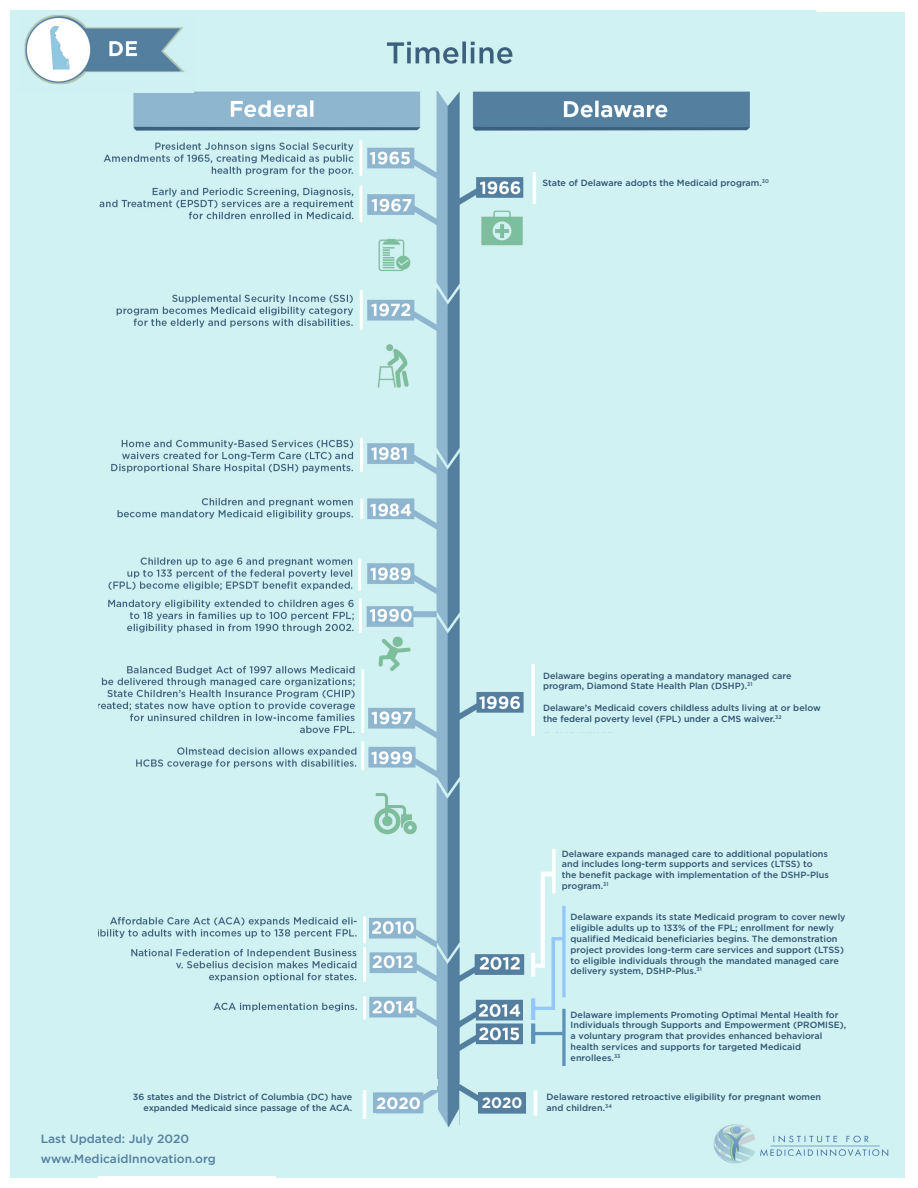
<style>
.page{position:relative;width:918px;height:1188px;background:#fff}
.page>*{position:absolute;margin:0;border:0;box-sizing:border-box;transform-origin:0 0}
.t1{font:700 16.5px "Gotham";color:#fff}
.t2{font:700 15px "Gotham";color:#fff}
.t3{font:500 12px "Gotham";color:#547f9f}
.t4{font:500 9px/10.8px "Gotham";color:#2f5472}
.t5{font:500 5.25px "Gotham";color:#2f5472}
</style>
<div class="page">
<div style="left:98px;top:1102px;width:512px;height:74px;background:#d0f2f3"></div>
<img style="left:98px;top:10px;width:719px;height:1118px">
<div style="left:808px;top:12px;width:96px;height:1166px;background:#d0f2f3"></div>
<div style="left:10px;top:10px;width:88px;height:1168px;background:#d0f2f3"></div>
<div style="left:68px;top:13px;width:168px;height:71px;background:#d0f2f3"></div>
<div style="left:585px;top:1109px;width:232px;height:62px;background:#d0f2f3"></div>
<div style="left:276px;top:1166px;width:541px;height:12px;background:#d0f2f3"></div>
<img style="left:98px;top:10px;width:95px;height:83px">
<div style="left:547px;top:1093px;width:278px;height:43px;background:#d0f2f3"></div>
<img style="left:374px;top:1090px;width:63px;height:29px">
<div style="left:373px;top:1092px;width:50px;height:21px;background:#8eb6cf;border:2px solid #8eb6cf"></div>
<div style="left:121px;top:1093px;width:231px;height:22px;background:#d0f2f3"></div>
<hr style="left:363px;top:1081px;width:3px;height:38px;background:#fff">
<div style="left:46px;top:1027px;width:391px;height:63px;background:#d0f2f3"></div>
<div style="left:459px;top:1097px;width:63px;height:37px;background:#d0f2f3"></div>
<img style="left:24px;top:10px;width:168px;height:78px">
<img style="left:459px;top:1083px;width:70px;height:41px">
<div style="left:479px;top:1093px;width:47px;height:20px;background:#547f9f"></div>
<hr style="left:534px;top:1091px;width:3px;height:24px;background:#fff">
<img style="left:713px;top:1124px;width:176px;height:40px">
<div style="left:542px;top:179px;width:278px;height:43px;background:#d0f2f3"></div>
<div style="left:543px;top:661px;width:278px;height:71px;background:#d0f2f3"></div>
<div style="left:571px;top:892px;width:278px;height:193px;background:#d0f2f3"></div>
<div style="left:562px;top:839px;width:278px;height:56px;background:#d0f2f3"></div>
<div style="left:554px;top:1066px;width:17px;height:17px;background:#d0f2f3"></div>
<p class="t4" style="left:542px;top:177px;width:228px">State of Delaware adopts the Medicaid program.<sup>30</sup></p>
<p class="t4" style="left:543px;top:670px;width:250px">Delaware begins operating a mandatory managed care program, Diamond State Health Plan (DSHP).<sup>31</sup></p>
<p class="t4" style="left:543px;top:702px;width:279px">Delaware’s Medicaid covers childless adults living at or below the federal poverty level (FPL) under a CMS waiver.<sup>32</sup></p>
<p class="t4" style="left:562px;top:848px;width:268px">Delaware expands managed care to additional populations and includes long-term supports and services (LTSS) to the benefit package with implementation of the DSHP-Plus program.<sup>31</sup></p>
<p class="t4" style="left:571px;top:912px;width:277px">Delaware expands its state Medicaid program to cover newly eligible adults up to 133% of the FPL; enrollment for newly qualified Medicaid beneficiaries begins. The demonstration project provides long-term care services and support (LTSS) to eligible individuals through the mandated managed care delivery system, DSHP-Plus.<sup>31</sup></p>
<p class="t4" style="left:571px;top:1009px;width:277px">Delaware implements Promoting Optimal Mental Health for Individuals through Supports and Empowerment (PROMISE), a voluntary program that provides enhanced behavioral health services and supports for targeted Medicaid enrollees.<sup>33</sup></p>
<p class="t4" style="left:133px;top:1091px;width:221px;text-align:right">36 states and the District of Columbia (DC) have expanded Medicaid since passage of the ACA.</p>
<p class="t2" style="left:482px;top:1094px;width:42px">2020</p>
<p class="t4" style="left:547px;top:1091px;width:276px">Delaware restored retroactive eligibility for pregnant women and children.</p>
<p class="t1" style="left:376px;top:1094px;width:46px">2020</p>
<p class="t5" style="left:605px;top:1103px;width:8px">34</p>
<p class="t3" style="left:41px;top:1132px;width:150px">Last Updated: July 2020</p>
<p class="t3" style="left:41px;top:1152px;width:177px">www.MedicaidInnovation.org</p>
</div>
